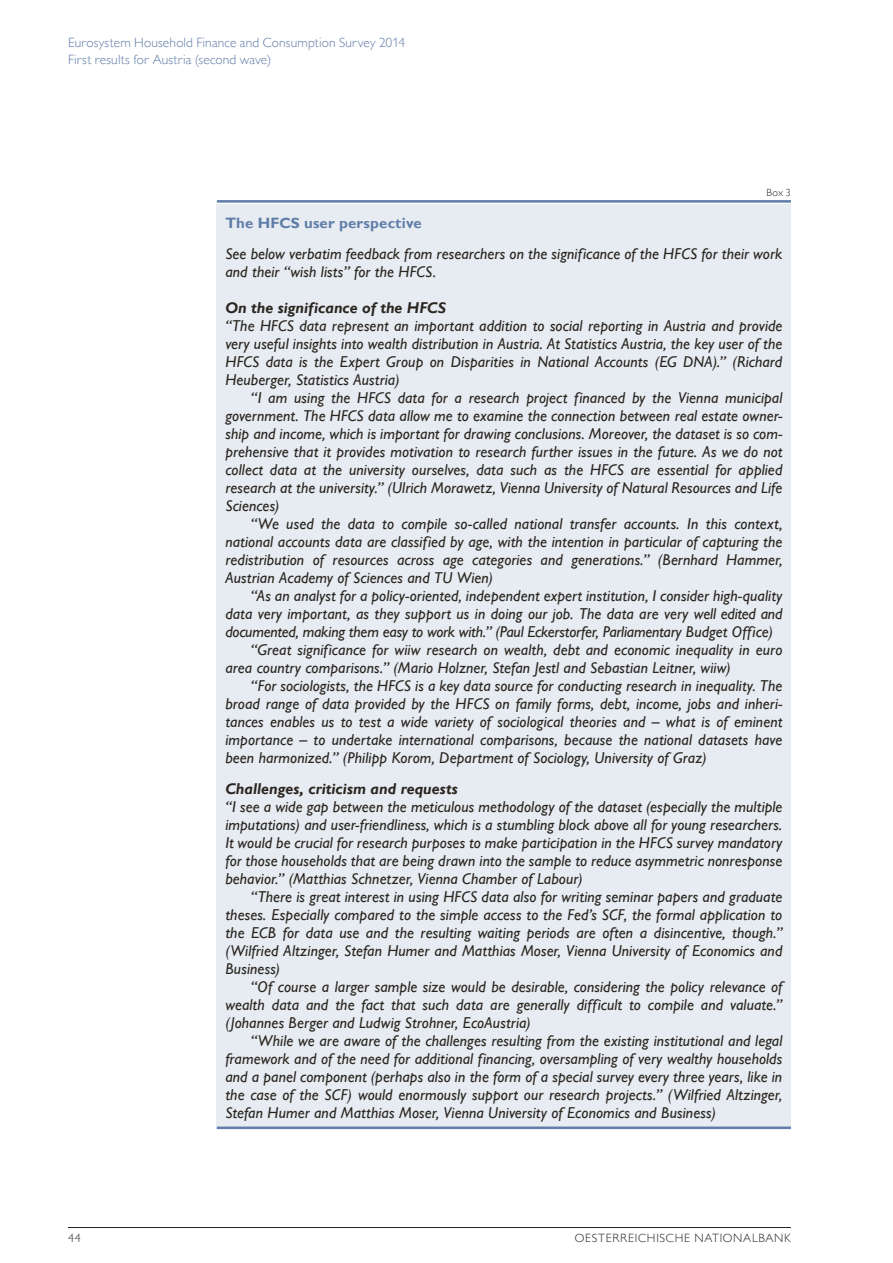
<style>
.page{position:relative;width:893px;height:1263px;background:#fff}
.page>*{position:absolute;margin:0;border:0;box-sizing:border-box;transform-origin:0 0}
.t1{font:italic 500 15.75px/18px "Gill Sans MT Pro";letter-spacing:.005em;color:#2b2620;text-align:justify}
.t2{font:italic 700 15.75px "Gill Sans MT Pro";color:#2b2620}
.t3{font:700 15px "Gill Sans MT Pro";letter-spacing:.01em;color:#607ea9}
.t4{font:300 13.5px/16.5px "Gill Sans MT Pro";letter-spacing:.01em;color:#607ea9}
.t5{font:300 12px "Gill Sans MT Pro";letter-spacing:.06em;color:#2b2620}
.t6{font:300 10.5px "Gill Sans MT Pro";color:#2b2620}
</style>
<div class="page">
<hr style="left:68px;top:1227px;width:723px;height:1px;background:#2b2620">
<div style="left:217px;top:204px;width:574px;height:925px;background:#e7ecf2"></div>
<hr style="left:217px;top:200px;width:574px;height:3px;background:#607ea9">
<hr style="left:217px;top:1126px;width:574px;height:3px;background:#607ea9">
<p class="t4" style="left:68px;top:34px;width:339px">Eurosystem Household Finance and Consumption Survey 2014<br>First results for Austria (second wave)</p>
<p class="t6" style="left:766px;top:186px;width:26px">Box 3</p>
<p class="t3" style="left:225px;top:214px;width:198px">The HFCS user perspective</p>
<p class="t1" style="left:225px;top:244px;width:558px">See below verbatim feedback from researchers on the significance of the HFCS for their work and their “wish lists” for the HFCS.</p>
<p class="t2" style="left:225px;top:298px;width:222px">On the significance of the HFCS</p>
<p class="t1" style="left:225px;top:316px;width:559px">“The HFCS data represent an important addition to social reporting in Austria and provide very useful insights into wealth distribution in Austria. At Statistics Austria, the key user of the HFCS data is the Expert Group on Disparities in National Accounts (EG DNA).” (Richard Heuberger, Statistics Austria)</p>
<p class="t1" style="left:225px;top:388px;width:559px;text-indent:26px">“I am using the HFCS data for a research project financed by the Vienna municipal government. The HFCS data allow me to examine the connection between real estate owner&shy;ship and income, which is important for drawing conclusions. Moreover, the dataset is so com&shy;prehensive that it provides motivation to research further issues in the future. As we do not collect data at the university ourselves, data such as the HFCS are essential for applied research at the university.” (Ulrich Morawetz, Vienna University of Natural Resources and Life Sciences)</p>
<p class="t1" style="left:225px;top:514px;width:559px;text-indent:26px">“We used the data to compile so-called national transfer accounts. In this context, national accounts data are classified by age, with the intention in particular of capturing the redistribution of resources across age categories and generations.” (Bernhard Hammer, Austrian Academy of Sciences and TU Wien)</p>
<p class="t1" style="left:251px;top:586px;width:533px">“As an analyst for a policy-oriented, independent expert institution, I consider high-quality</p>
<p class="t1" style="left:225px;top:604px;width:559px">data very important, as they support us in doing our job. The data are very well edited and</p>
<p class="t1" style="left:225px;top:622px;width:549px">documented, making them easy to work with.” (Paul Eckerstorfer, Parliamentary Budget Office)</p>
<p class="t1" style="left:251px;top:640px;width:533px">“Great significance for wiiw research on wealth, debt and economic inequality in euro</p>
<p class="t1" style="left:225px;top:658px;width:507px">area country comparisons.” (Mario Holzner, Stefan Jestl and Sebastian Leitner, wiiw)</p>
<p class="t1" style="left:251px;top:676px;width:533px">“For sociologists, the HFCS is a key data source for conducting research in inequality. The</p>
<p class="t1" style="left:225px;top:694px;width:559px">broad range of data provided by the HFCS on family forms, debt, income, jobs and inheri-</p>
<p class="t1" style="left:225px;top:712px;width:558px">tances enables us to test a wide variety of sociological theories and – what is of eminent</p>
<p class="t1" style="left:225px;top:730px;width:559px">importance – to undertake international comparisons, because the national datasets have</p>
<p class="t1" style="left:225px;top:748px;width:483px">been harmonized.” (Philipp Korom, Department of Sociology, University of Graz)</p>
<p class="t2" style="left:225px;top:779px;width:234px">Challenges, criticism and requests</p>
<p class="t1" style="left:225px;top:797px;width:559px">“I see a wide gap between the meticulous methodology of the dataset (especially the multiple imputations) and user-friendliness, which is a stumbling block above all for young researchers.<br>It would be crucial for research purposes to make participation in the HFCS survey mandatory for those households that are being drawn into the sample to reduce asymmetric nonresponse behavior.” (Matthias Schnetzer, Vienna Chamber of Labour)</p>
<p class="t1" style="left:225px;top:887px;width:559px;text-indent:26px">“There is great interest in using HFCS data also for writing seminar papers and graduate theses. Especially compared to the simple access to the Fed’s SCF, the formal application to the ECB for data use and the resulting waiting periods are often a disincentive, though.” (Wilfried Altzinger, Stefan Humer and Matthias Moser, Vienna University of Economics and Business)</p>
<p class="t1" style="left:225px;top:977px;width:559px;text-indent:26px">“Of course a larger sample size would be desirable, considering the policy relevance of wealth data and the fact that such data are generally difficult to compile and valuate.” (Johannes Berger and Ludwig Strohner, EcoAustria)</p>
<p class="t1" style="left:225px;top:1032px;width:559px;text-indent:26px">“While we are aware of the challenges resulting from the existing institutional and legal framework and of the need for additional financing, oversampling of very wealthy households and a panel component (perhaps also in the form of a special survey every three years, like in the case of the SCF) would enormously support our research projects.” (Wilfried Altzinger, Stefan Humer and Matthias Moser, Vienna University of Economics and Business)</p>
<p class="t5" style="left:68px;top:1231px;width:14px">44</p>
<p class="t5" style="left:575px;top:1231px;width:218px">OESTERREICHISCHE NATIONALBANK</p>
</div>
